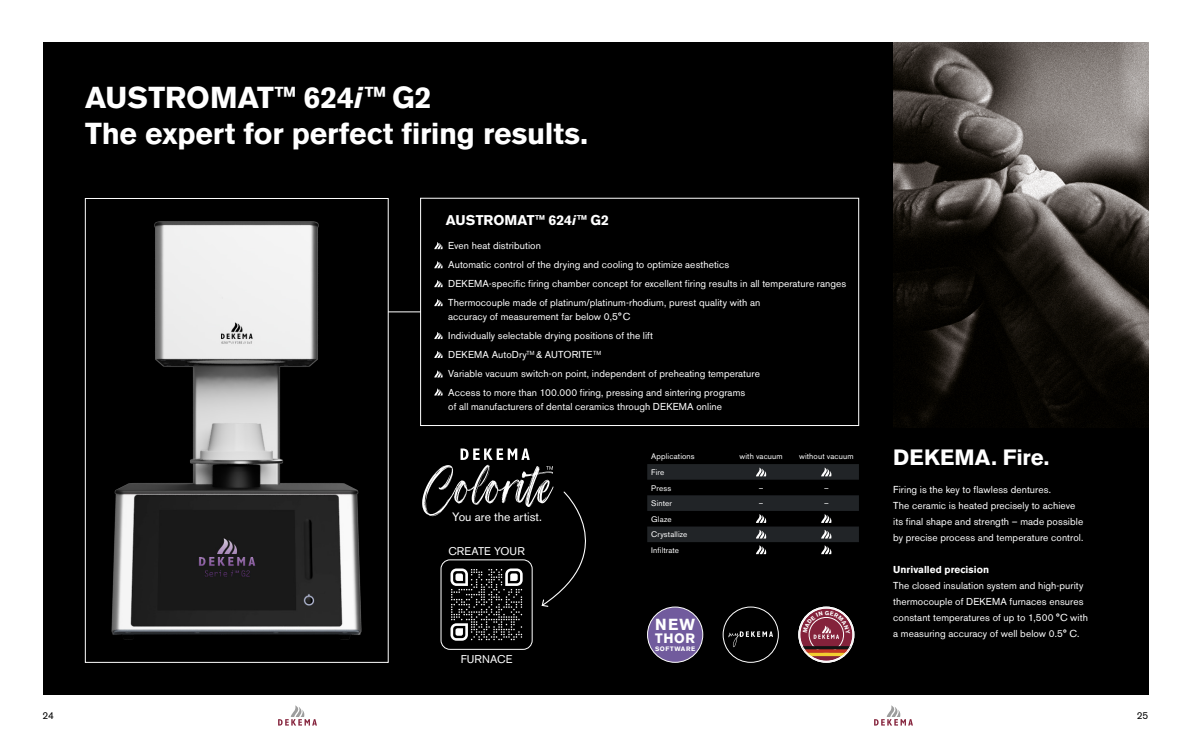
<style>
.page{position:relative;width:1191px;height:738px;background:#fff}
.page>*{position:absolute;margin:0;border:0;box-sizing:border-box;transform-origin:0 0}
.t1{font:60.4px "Paint Brush Script";letter-spacing:-.005em;color:#fff}
.t2{font:700 30px/36px "Akzidenz Grotesk BE";letter-spacing:-.005em;color:#fff}
.t3{font:700 22px "Akzidenz Grotesk BE";letter-spacing:.01em;color:#fff}
.t4{font:700 15.9px "Akzidenz Grotesk BE";color:#fff}
.t5{font:700 14px "Akzidenz Grotesk BE";letter-spacing:.005em;color:#fff}
.t6{font:700 13.5px "Akzidenz Grotesk BE";color:#fff}
.t7{font:12.1px "Akzidenz Grotesk BE";color:#fff}
.t8{font:11.1px "Akzidenz Grotesk BE";letter-spacing:.01em;color:#fff}
.t9{font:10px/19px "Akzidenz Grotesk BE";letter-spacing:.01em;color:#fff}
.t10{font:700 10px "Akzidenz Grotesk BE";letter-spacing:.005em;color:#fff}
.t11{font:10px "Akzidenz Grotesk BE";color:#000}
.t12{font:8px/15.6px "Akzidenz Grotesk BE";letter-spacing:.015em;color:#fff}
.t13{font:8px "Akzidenz Grotesk BE";letter-spacing:.015em;color:#fff;scale:.96 1}
.t14{font:700 6.4px "Akzidenz Grotesk BE";letter-spacing:.08em;color:#fff}
.s1{font-style:italic}
</style>
<div class="page">
<div style="left:43px;top:43px;width:1105px;height:651px;background:#000"></div>
<svg style="left:278px;top:705px;width:39px;height:20px"></svg>
<svg style="left:874px;top:705px;width:39px;height:20px"></svg>
<svg style="left:647px;top:464px;width:212px;height:89px"></svg>
<img style="left:112px;top:221px;width:250px;height:415px">
<div style="left:85px;top:198px;width:303px;height:464px;border:1px solid #fff"></div>
<img style="left:893px;top:43px;width:255px;height:384px">
<svg style="left:541px;top:491px;width:45px;height:116px"></svg>
<svg style="left:434px;top:242px;width:9px;height:7px"></svg>
<svg style="left:434px;top:261px;width:9px;height:7px"></svg>
<svg style="left:434px;top:280px;width:9px;height:7px"></svg>
<svg style="left:434px;top:299px;width:9px;height:7px"></svg>
<svg style="left:434px;top:332px;width:9px;height:7px"></svg>
<svg style="left:434px;top:351px;width:9px;height:7px"></svg>
<svg style="left:434px;top:370px;width:9px;height:7px"></svg>
<svg style="left:434px;top:388px;width:9px;height:7px"></svg>
<div style="left:420px;top:198px;width:439px;height:227px;border:1px solid #fff"></div>
<svg style="left:450px;top:568px;width:72px;height:72px"></svg>
<div style="left:440px;top:559px;width:92px;height:90px;border:1px solid #fff;border-radius:9px"></div>
<svg style="left:460px;top:448px;width:70px;height:11px"></svg>
<hr style="left:388px;top:311px;width:33px;height:1px;background:#fff">
<div style="left:723px;top:606px;width:55px;height:56px;border:1px solid #fff;border-radius:50%"></div>
<svg style="left:728px;top:631px;width:45px;height:15px"></svg>
<div style="left:647px;top:606px;width:56px;height:55px;background:#715b9d;border-radius:50%"></div>
<div style="left:647px;top:606px;width:56px;height:56px;border:1px solid #fff;border-radius:50%"></div>
<svg style="left:799px;top:607px;width:54px;height:54px"></svg>
<div style="left:798px;top:606px;width:56px;height:56px;border:1px solid #fff;border-radius:50%"></div>
<div style="left:799px;top:607px;width:54px;height:54px;border:1px solid #fff;border-radius:50%"></div>
<svg style="left:546px;top:466px;width:7px;height:3px"></svg>
<svg style="left:800px;top:610px;width:51px;height:45px;background:#8c444d"></svg>
<h2 class="t2" style="left:85px;top:79px;width:504px">AUSTROMAT™ 624<span class="s1">i™</span> G2<br>The expert for perfect firing results.</h2>
<h3 class="t5" style="left:446px;top:211px;width:165px">AUSTROMAT™ 624<span class="s1">i</span>™ G2</h3>
<p class="t9" style="left:448px;top:236px;width:399px">Even heat distribution<br>Automatic control of the drying and cooling to optimize aesthetics<br>DEKEMA-specific firing chamber concept for excellent firing results in all temperature ranges Thermocouple made of platinum/platinum-rhodium, purest quality with an</p>
<p class="t9" style="left:448px;top:307px;width:313px">accuracy of measurement far below 0,5°C<br>Individually selectable drying positions of the lift<br>DEKEMA AutoDry<sup>TM</sup> &amp; AUTORITE<sup>TM<br></sup>Variable vacuum switch-on point, independent of preheating temperature Access to more than 100.000 firing, pressing and sintering programs</p>
<p class="t9" style="left:448px;top:397px;width:275px">of all manufacturers of dental ceramics through DEKEMA online</p>
<h1 class="t1" style="left:420px;top:456px;width:133px">Colorite</h1>
<p class="t7" style="left:452px;top:509px;width:91px">You are the artist.</p>
<p class="t8" style="left:448px;top:544px;width:78px">CREATE YOUR</p>
<p class="t8" style="left:461px;top:651px;width:53px">FURNACE</p>
<p class="t12" style="left:651px;top:448px;width:45px">Applications</p>
<p class="t12" style="left:739px;top:448px;width:45px">with vacuum</p>
<p class="t12" style="left:799px;top:448px;width:56px">without vacuum</p>
<p class="t12" style="left:651px;top:464px;width:22px">Fire<br>Press<br>Sinter</p>
<p class="t13" style="left:759px;top:498px;width:6px">–</p>
<p class="t12" style="left:824px;top:495px;width:6px">–</p>
<p class="t12" style="left:651px;top:510px;width:38px">Glaze<br>Crystallize<br>Infiltrate</p>
<h3 class="t4" style="left:655px;top:615px;width:42px">NEW</h3>
<h3 class="t6" style="left:655px;top:630px;width:42px">THOR</h3>
<p class="t14" style="left:655px;top:644px;width:42px">SOFTWARE</p>
<h3 class="t3" style="left:893px;top:444px;width:158px">DEKEMA. Fire.</h3>
<p class="t9" style="left:893px;top:481px;width:192px;line-height:16px">Firing is the key to flawless dentures.<br>The ceramic is heated precisely to achieve its final shape and strength – made possible by precise process and temperature control.</p>
<p class="t10" style="left:893px;top:563px;width:97px">Unrivalled precision</p>
<p class="t9" style="left:893px;top:577px;width:196px;line-height:16px">The closed insulation system and high-purity thermocouple of DEKEMA furnaces ensures constant temperatures of up to 1,500 °C with a measuring accuracy of well below 0.5° C.</p>
<p class="t11" style="left:43px;top:709px;width:13px">24</p>
<p class="t11" style="left:1136px;top:709px;width:13px">25</p>
</div>
